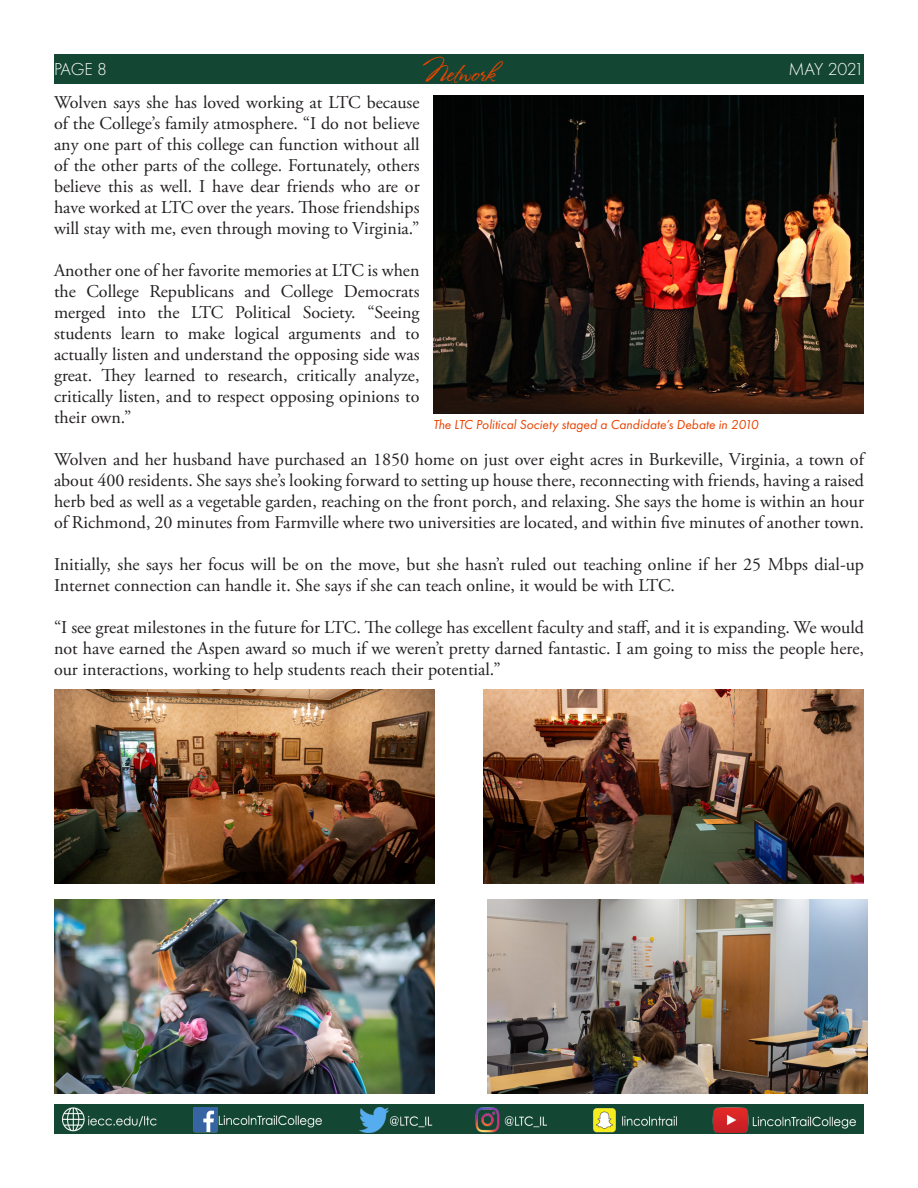
<style>
.page{position:relative;width:918px;height:1188px;background:#fff}
.page>*{position:absolute;margin:0;border:0;box-sizing:border-box;transform-origin:0 0}
.t1{font:25.5px "Stephanie Marie JF";color:#e74300}
.t2{font:18px/21px "Adobe Garamond Pro";color:#231f20;text-align:justify}
.t3{font:300 18px "Futura PT";letter-spacing:-.03em;color:#fff}
.t4{font:italic 13.5px "Futura PT";color:#e74300}
</style>
<div class="page">
<div style="left:54px;top:54px;width:810px;height:29px;background:#144634"></div>
<div style="left:54px;top:1105px;width:810px;height:29px;background:#144634"></div>
<img style="left:62px;top:1108px;width:794px;height:24px">
<img style="left:433px;top:95px;width:431px;height:319px">
<img style="left:54px;top:689px;width:380px;height:194px">
<img style="left:54px;top:899px;width:380px;height:195px">
<img style="left:484px;top:689px;width:380px;height:194px">
<img style="left:487px;top:899px;width:380px;height:195px">
<p class="t3" style="left:54px;top:59px;width:55px">PAGE 8</p>
<h1 class="t1" style="left:423px;top:57px;width:74px">Network</h1>
<p class="t3" style="left:789px;top:59px;width:77px">MAY 2021</p>
<p class="t2" style="left:54px;top:93px;width:367px">Wolven says she has loved working at LTC because of the College’s family atmosphere. “I do not believe any one part of this college can function without all of the other parts of the college. Fortunately, others believe this as well. I have dear friends who are or have worked at LTC over the years. Those friendships will stay with me, even through moving to Virginia.”</p>
<p class="t2" style="left:54px;top:261px;width:367px">Another one of her favorite memories at LTC is when the College Republicans and College Democrats merged into the LTC Political Society. “Seeing students learn to make logical arguments and to actually listen and understand the opposing side was great. They learned to research, critically analyze, critically listen, and to respect opposing opinions to their own.”</p>
<p class="t2" style="left:54px;top:450px;width:812px">Wolven and her husband have purchased an 1850 home on just over eight acres in Burkeville, Virginia, a town of about 400 residents. She says she’s looking forward to setting up house there, reconnecting with friends, having a raised herb bed as well as a vegetable garden, reaching on the front porch, and relaxing. She says the home is within an hour of Richmond, 20 minutes from Farmville where two universities are located, and within five minutes of another town.</p>
<p class="t2" style="left:54px;top:555px;width:812px">Initially, she says her focus will be on the move, but she hasn’t ruled out teaching online if her 25 Mbps dial-up<br>Internet connection can handle it. She says if she can teach online, it would be with LTC.</p>
<p class="t2" style="left:54px;top:618px;width:812px">“I see great milestones in the future for LTC. The college has excellent faculty and staff, and it is expanding. We would not have earned the Aspen award so much if we weren’t pretty darned fantastic. I am going to miss the people here, our interactions, working to help students reach their potential.”</p>
<p class="t4" style="left:433px;top:416px;width:327px">The LTC Political Society staged a Candidate’s Debate in 2010</p>
</div>
